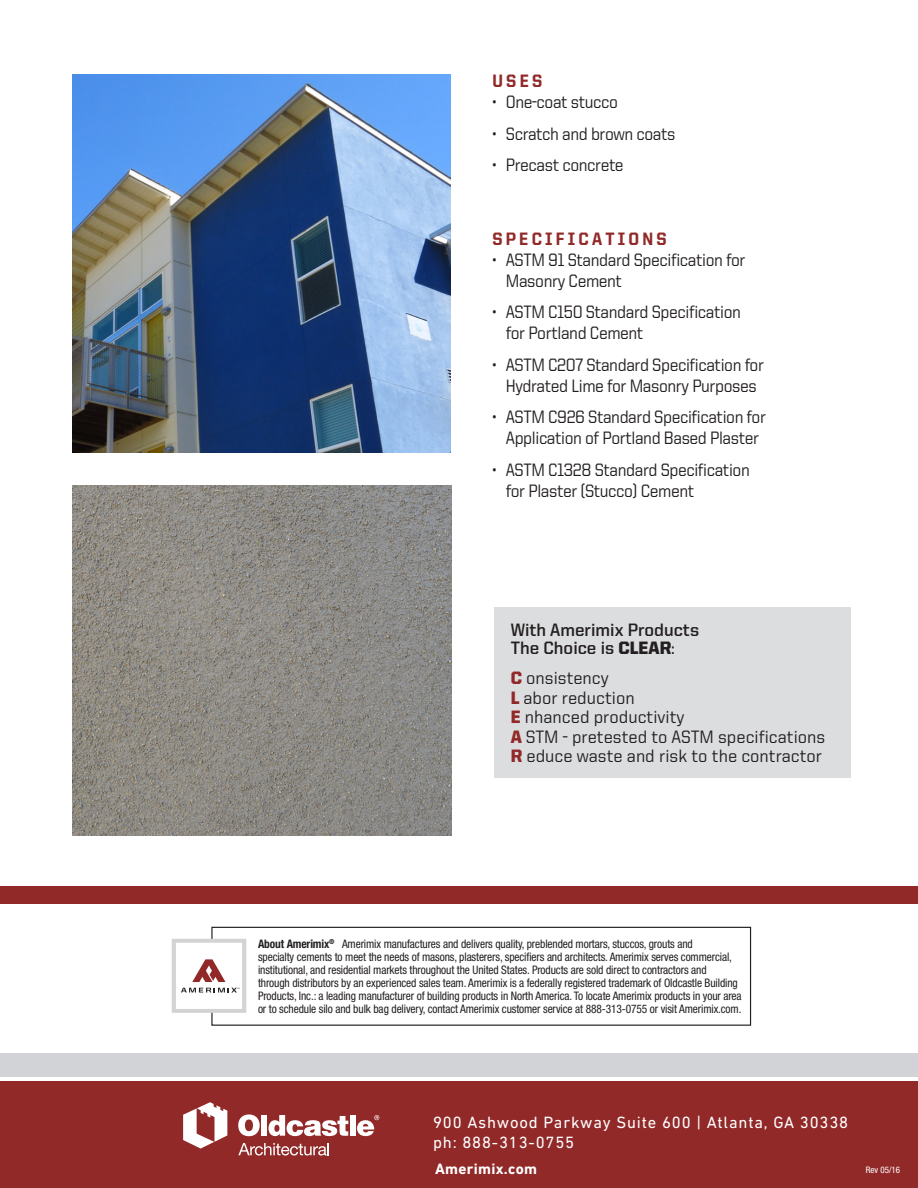
<style>
.page{position:relative;width:918px;height:1188px;background:#fff}
.page>*{position:absolute;margin:0;border:0;box-sizing:border-box;transform-origin:0 0}
.United_Sans_Bullets{font:500 18px/21px "United Sans Reg";letter-spacing:-.025em;color:#231f20;scale:.9 1}
.United_Sans_Bullets-2{font:500 18px "United Sans Reg";color:#231f20;scale:.95 1}
.t1{font:700 18px "United Sans Reg";color:#231f20;scale:.95 1}
.United_Sans_Bullets-3{font:800 18px "United Sans Reg";letter-spacing:.2em;color:#922929;scale:.9 1}
.t2{font:16.65px/19.4px "DIN Next W1 G";letter-spacing:.05em;color:#fff}
.t3{font:700 15.3px "DIN Next W1 G";letter-spacing:.02em;color:#fff}
.t4{font:condensed 11.7px/12.9px "Helvetica Neue";letter-spacing:-.01em;color:#231f20}
.t5{font:condensed 9px "Helvetica Neue";color:#fff}
.s1{font-weight:900}
.s2{font-weight:500}
.s3{font-weight:900;color:#922929}
.s4{font-weight:700}
</style>
<div class="page">
<div style="left:494px;top:607px;width:356px;height:171px;background:#dcdddf"></div>
<img style="left:72px;top:75px;width:379px;height:378px">
<img style="left:72px;top:485px;width:380px;height:350px">
<div style="left:211px;top:927px;width:540px;height:99px;border:1px solid #231f20"></div>
<svg style="left:172px;top:939px;width:74px;height:74px"></svg>
<div style="left:0;top:887px;width:918px;height:17px;background:#922929"></div>
<div style="left:0;top:1081px;width:918px;height:107px;background:#922929"></div>
<div style="left:0;top:1053px;width:918px;height:24px;background:#d1d3d6"></div>
<svg style="left:238px;top:1114px;width:22px;height:22px"></svg>
<div style="left:261px;top:1115px;width:6px;height:21px;background:#fff"></div>
<svg style="left:268px;top:1115px;width:80px;height:21px"></svg>
<div style="left:350px;top:1115px;width:6px;height:21px;background:#fff"></div>
<svg style="left:357px;top:1115px;width:22px;height:21px"></svg>
<svg style="left:238px;top:1143px;width:91px;height:13px"></svg>
<svg style="left:183px;top:1102px;width:44px;height:47px"></svg>
<p class="United_Sans_Bullets-3" style="left:492px;top:71px;width:57px">USES</p>
<p class="United_Sans_Bullets" style="left:492px;top:91px;width:141px">• One-coat stucco</p>
<p class="United_Sans_Bullets" style="left:492px;top:123px;width:205px">• Scratch and brown coats</p>
<p class="United_Sans_Bullets" style="left:492px;top:154px;width:147px">• Precast concrete</p>
<p class="United_Sans_Bullets-3" style="left:492px;top:229px;width:195px">SPECIFICATIONS</p>
<p class="United_Sans_Bullets" style="left:506px;top:249px;width:268px;text-indent:-14px">• ASTM 91 Standard Specification for<br>Masonry Cement</p>
<p class="United_Sans_Bullets" style="left:506px;top:301px;width:263px;text-indent:-14px">• ASTM C150 Standard Specification for Portland Cement</p>
<p class="United_Sans_Bullets" style="left:492px;top:354px;width:303px;text-align:center">• ASTM C207 Standard Specification for<br>Hydrated Lime for Masonry Purposes</p>
<p class="United_Sans_Bullets" style="left:492px;top:406px;width:306px">• ASTM C926 Standard Specification for</p>
<p class="United_Sans_Bullets" style="left:506px;top:427px;width:283px">Application of Portland Based Plaster</p>
<p class="United_Sans_Bullets" style="left:506px;top:459px;width:273px;text-indent:-14px">• ASTM C1328 Standard Specification for Plaster (Stucco) Cement</p>
<p class="t1" style="left:511px;top:620px;width:200px">With Amerimix Products</p>
<p class="t1" style="left:511px;top:638px;width:174px">The Choice is <span class="s1">CLEAR</span><span class="s2">:</span></p>
<p class="United_Sans_Bullets-2" style="left:511px;top:668px;width:105px"><span class="s3">C</span> onsistency</p>
<p class="United_Sans_Bullets-2" style="left:511px;top:688px;width:132px"><span class="s3">L</span> abor reduction</p>
<p class="United_Sans_Bullets-2" style="left:511px;top:707px;width:184px"><span class="s3">E</span> nhanced productivity</p>
<p class="United_Sans_Bullets-2" style="left:511px;top:727px;width:333px"><span class="s3">A</span> STM - pretested to ASTM specifications</p>
<p class="United_Sans_Bullets-2" style="left:511px;top:746px;width:329px"><span class="s3">R</span> educe waste and risk to the contractor</p>
<p class="t4" style="left:258px;top:937px;width:485px"><span class="s4">About Amerimix</span><sup>®</sup> Amerimix manufactures and delivers quality, preblended mortars, stuccos, grouts and<br>specialty cements to meet the needs of masons, plasterers, specifiers and architects. Amerimix serves commercial, institutional, and residential markets throughout the United States. Products are sold direct to contractors and<br>through distributors by an experienced sales team. Amerimix is a federally registered trademark of Oldcastle Building Products, Inc.: a leading manufacturer of building products in North America. To locate Amerimix products in your area or to schedule silo and bulk bag delivery, contact Amerimix customer service at 888-313-0755 or visit Amerimix.com.</p>
<p class="t2" style="left:433px;top:1113px;width:417px">900 Ashwood Parkway Suite 600 | Atlanta, GA 30338 ph: 888-313-0755</p>
<p class="t3" style="left:435px;top:1159px;width:104px">Amerimix.com</p>
<p class="t5" style="left:866px;top:1164px;width:36px">Rev 05/16</p>
</div>
